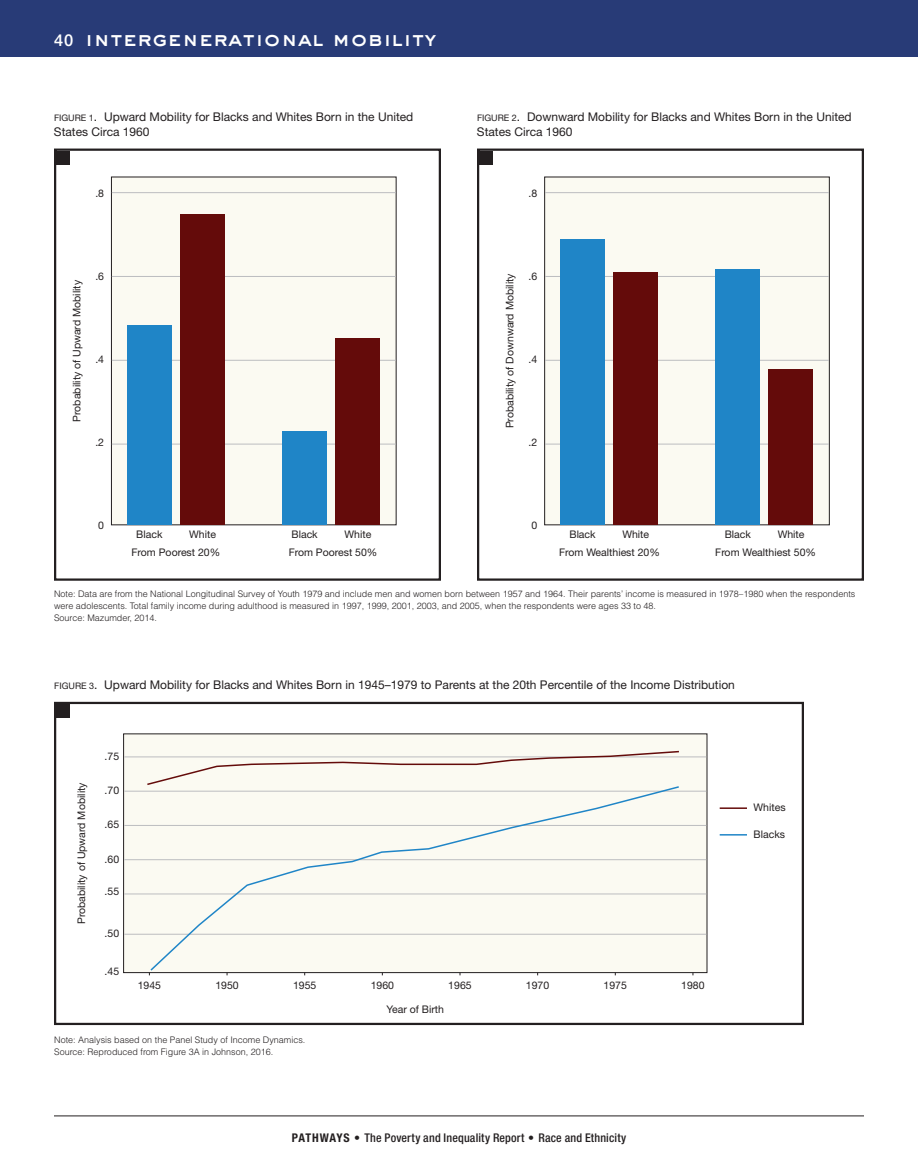
<style>
.page{position:relative;width:918px;height:1175px;background:#fff}
.page>*{position:absolute;margin:0;border:0;box-sizing:border-box;transform-origin:0 0}
.t1{font:21px "AT Sackers Heavy Gothic";color:#fff}
.chart_title{font:12px/15px "Helvetica Neue";color:#231f20}
.t2{font:500 condensed 12px "Helvetica Neue";letter-spacing:.015em;color:#231f20}
.axis_title{font:10.5px "Helvetica Neue LT Std";color:#231f20}
.Chart_lables{font:10.5px "Helvetica Neue LT Std";color:#231f20}
.source{font:300 9px/12px "Helvetica";color:#231f20}
.s1{font-family:"Helvetica Neue";font-weight:500;font-size:16.5px}
.s2{font-size:9px}
.s3{font-weight:700}
</style>
<div class="page">
<div style="left:0;top:0;width:918px;height:57px;background:#283b77"></div>
<hr style="left:54px;top:1115px;width:810px;height:1px;background:#231f20">
<div style="left:54px;top:702px;width:750px;height:323px;border:2px solid #231f20"></div>
<div style="left:56px;top:704px;width:14px;height:13px;background:#231f20"></div>
<div style="left:123px;top:733px;width:584px;height:240px;background:#fbfaf2;border:1px solid #231f20"></div>
<hr style="left:720px;top:807px;width:27px;height:2px;background:#640b0a">
<svg style="left:720px;top:834px;width:27px;height:1px"></svg>
<hr style="left:124px;top:756px;width:582px;height:1px;background:#bcbdc0">
<hr style="left:124px;top:933px;width:582px;height:1px;background:#bcbdc0">
<hr style="left:124px;top:893px;width:582px;height:1px;background:#bcbdc0">
<hr style="left:124px;top:859px;width:582px;height:1px;background:#bcbdc0">
<hr style="left:124px;top:825px;width:582px;height:1px;background:#bcbdc0">
<hr style="left:124px;top:790px;width:582px;height:1px;background:#bcbdc0">
<svg style="left:149px;top:786px;width:532px;height:186px"></svg>
<svg style="left:146px;top:750px;width:535px;height:35px"></svg>
<div style="left:477px;top:148px;width:387px;height:432px;border:2px solid #231f20"></div>
<div style="left:479px;top:151px;width:14px;height:13px;background:#231f20"></div>
<div style="left:544px;top:177px;width:286px;height:348px;background:#fbfaf2;border:1px solid #231f20"></div>
<div style="left:54px;top:148px;width:387px;height:432px;border:2px solid #231f20"></div>
<div style="left:56px;top:151px;width:14px;height:13px;background:#231f20"></div>
<div style="left:111px;top:177px;width:286px;height:348px;background:#fbfaf2;border:1px solid #231f20"></div>
<hr style="left:112px;top:192px;width:284px;height:1px;background:#bcbdc0">
<hr style="left:112px;top:444px;width:284px;height:1px;background:#bcbdc0">
<hr style="left:112px;top:360px;width:284px;height:1px;background:#bcbdc0">
<hr style="left:112px;top:276px;width:284px;height:1px;background:#bcbdc0">
<hr style="left:545px;top:192px;width:284px;height:1px;background:#bcbdc0">
<hr style="left:545px;top:444px;width:284px;height:1px;background:#bcbdc0">
<hr style="left:545px;top:360px;width:284px;height:1px;background:#bcbdc0">
<hr style="left:545px;top:276px;width:284px;height:1px;background:#bcbdc0">
<div style="left:127px;top:325px;width:45px;height:199px;background:#1f85c7"></div>
<div style="left:282px;top:431px;width:45px;height:93px;background:#1f85c7"></div>
<div style="left:180px;top:214px;width:45px;height:310px;background:#640b0a"></div>
<div style="left:335px;top:338px;width:45px;height:186px;background:#640b0a"></div>
<div style="left:560px;top:239px;width:45px;height:285px;background:#1f85c7"></div>
<div style="left:715px;top:269px;width:45px;height:255px;background:#1f85c7"></div>
<div style="left:613px;top:272px;width:45px;height:252px;background:#640b0a"></div>
<div style="left:768px;top:369px;width:45px;height:155px;background:#640b0a"></div>
<p class="t1" style="left:54px;top:24px;width:384px"><span class="s1">40</span> intergenerational mobility</p>
<p class="chart_title" style="left:54px;top:109px;width:361px"><span class="s2">FIGURE 1</span>. Upward Mobility for Blacks and Whites Born in the United<br>States Circa 1960</p>
<p class="chart_title" style="left:477px;top:109px;width:376px"><span class="s2">FIGURE 2</span>. Downward Mobility for Blacks and Whites Born in the United<br>States Circa 1960</p>
<p class="axis_title" style="left:95px;top:187px;width:10px">.8</p>
<p class="axis_title" style="left:529px;top:187px;width:10px">.8</p>
<p class="axis_title" style="left:70px;top:422px;width:143px;rotate:-90deg">Probability of Upward Mobility</p>
<p class="axis_title" style="left:95px;top:270px;width:10px">.6</p>
<p class="axis_title" style="left:95px;top:353px;width:10px">.4</p>
<p class="axis_title" style="left:504px;top:428px;width:156px;rotate:-90deg">Probability of Downward Mobility</p>
<p class="axis_title" style="left:529px;top:270px;width:10px">.6</p>
<p class="axis_title" style="left:529px;top:353px;width:10px">.4</p>
<p class="axis_title" style="left:95px;top:436px;width:10px">.2</p>
<p class="axis_title" style="left:529px;top:436px;width:10px">.2</p>
<p class="axis_title" style="left:98px;top:519px;width:7px">0</p>
<p class="axis_title" style="left:136px;top:528px;width:28px">Black</p>
<p class="axis_title" style="left:132px;top:546px;width:90px">From Poorest 20%</p>
<p class="Chart_lables" style="left:189px;top:528px;width:28px">White</p>
<p class="axis_title" style="left:292px;top:528px;width:28px">Black</p>
<p class="axis_title" style="left:289px;top:546px;width:90px">From Poorest 50%</p>
<p class="Chart_lables" style="left:345px;top:528px;width:28px">White</p>
<p class="axis_title" style="left:531px;top:519px;width:7px">0</p>
<p class="axis_title" style="left:569px;top:528px;width:28px">Black</p>
<p class="axis_title" style="left:559px;top:546px;width:102px">From Wealthiest 20%</p>
<p class="Chart_lables" style="left:622px;top:528px;width:28px">White</p>
<p class="axis_title" style="left:725px;top:528px;width:28px">Black</p>
<p class="axis_title" style="left:715px;top:546px;width:102px">From Wealthiest 50%</p>
<p class="Chart_lables" style="left:778px;top:528px;width:28px">White</p>
<p class="source" style="left:54px;top:587px;width:803px">Note: Data are from the National Longitudinal Survey of Youth 1979 and include men and women born between 1957 and 1964. Their parents’ income is measured in 1978–1980 when the respondents were adolescents. Total family income during adulthood is measured in 1997, 1999, 2001, 2003, and 2005, when the respondents were ages 33 to 48.</p>
<p class="source" style="left:54px;top:611px;width:105px">Source: Mazumder, 2014.</p>
<p class="chart_title" style="left:54px;top:677px;width:682px"><span class="s2">FIGURE 3</span>. Upward Mobility for Blacks and Whites Born in 1945–1979 to Parents at the 20th Percentile of the Income Distribution</p>
<p class="axis_title" style="left:75px;top:924px;width:143px;rotate:-90deg">Probability of Upward Mobility</p>
<p class="axis_title" style="left:105px;top:749px;width:16px">.75</p>
<p class="axis_title" style="left:105px;top:784px;width:16px">.70</p>
<p class="axis_title" style="left:105px;top:818px;width:16px">.65</p>
<p class="axis_title" style="left:105px;top:852px;width:16px">.60</p>
<p class="axis_title" style="left:105px;top:885px;width:16px">.55</p>
<p class="axis_title" style="left:105px;top:927px;width:16px">.50</p>
<p class="axis_title" style="left:105px;top:964px;width:16px">.45</p>
<p class="axis_title" style="left:138px;top:978px;width:25px">1945</p>
<p class="axis_title" style="left:215px;top:978px;width:25px">1950</p>
<p class="axis_title" style="left:293px;top:978px;width:25px">1955</p>
<p class="axis_title" style="left:371px;top:978px;width:25px">1960</p>
<p class="axis_title" style="left:448px;top:978px;width:25px">1965</p>
<p class="axis_title" style="left:526px;top:978px;width:25px">1970</p>
<p class="axis_title" style="left:604px;top:978px;width:25px">1975</p>
<p class="axis_title" style="left:681px;top:978px;width:25px">1980</p>
<p class="axis_title" style="left:387px;top:1003px;width:59px">Year of Birth</p>
<p class="source" style="left:54px;top:1033px;width:253px">Note: Analysis based on the Panel Study of Income Dynamics.</p>
<p class="source" style="left:54px;top:1045px;width:220px">Source: Reproduced from Figure 3A in Johnson, 2016.</p>
<p class="axis_title" style="left:754px;top:801px;width:34px">Whites</p>
<p class="axis_title" style="left:754px;top:828px;width:33px">Blacks</p>
<h2 class="t2" style="left:292px;top:1130px;width:336px"><span class="s3">PATHWAYS •</span> The Poverty and Inequality Report <span class="s3">•</span> Race and Ethnicity</h2>
</div>
